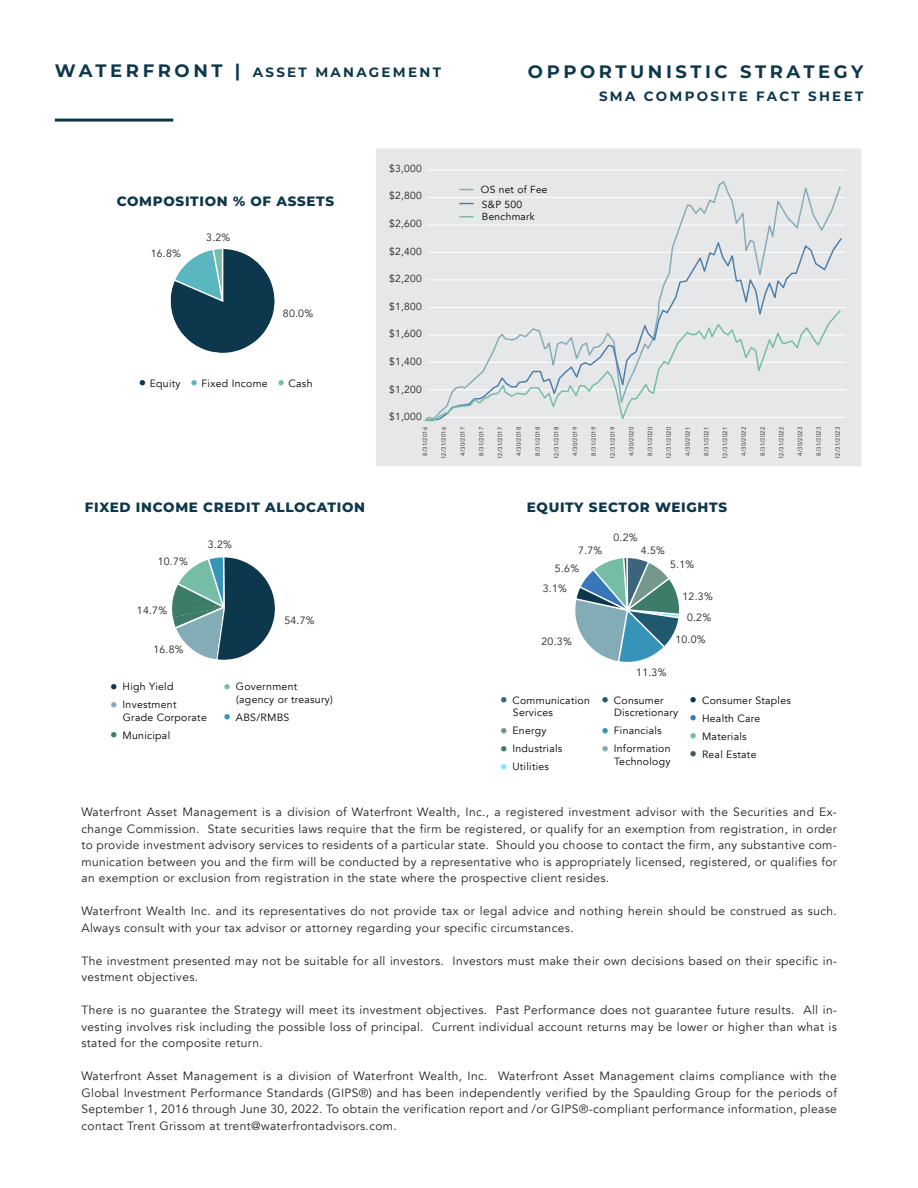
<style>
.page{position:relative;width:918px;height:1188px;background:#fff}
.page>*{position:absolute;margin:0;border:0;box-sizing:border-box;transform-origin:0 0}
.t1{font:700 18px "Montserrat";letter-spacing:.2em;color:#0d374d}
.t2{font:800 13.5px "Montserrat";letter-spacing:.05em;color:#0d374d}
.t3{font:700 13.5px "Montserrat";letter-spacing:.17em;color:#0d374d}
.t4{font:12px/16.5px "Avenir";letter-spacing:.03em;color:#231f20;text-align:justify}
.t5{font:10.5px/12.6px "Avenir";letter-spacing:.025em;color:#000001}
.t6{font:10.5px "Avenir";letter-spacing:.025em;color:#231f20}
.t7{font:10.2px "Avenir";letter-spacing:.025em;color:#231f20}
.t8{font:10.2px "Avenir";letter-spacing:.025em;color:#000001}
.t9{font:6px "Avenir";letter-spacing:.025em;color:#231f20}
.s1{font-size:18px}
.s2{font-size:15px;color:#0d374d}
.s3{font-size:15px;color:#5ab6bf}
.s4{font-size:15px;color:#76bda8}
.s5{font-size:15px;color:#84acb6}
.s6{font-size:15px;color:#3c7c69}
.s7{font-size:15px;color:#3694b9}
.s8{font-size:15px;color:#3c647a}
.s9{font-size:15px;color:#7a8c8e}
.s10{font-size:15px;color:#84e4ff}
.s11{font-size:15px;color:#20596f}
.s12{font-size:15px;color:#3676b9}
.s13{font-size:15px;color:#495456}
</style>
<div class="page">
<hr style="left:55px;top:119px;width:118px;height:3px;background:#0d374d">
<svg style="left:170px;top:249px;width:105px;height:104px"></svg>
<div style="left:374px;top:147px;width:489px;height:321px;background:#e6e7e9;border:1px solid #fff"></div>
<hr style="left:428px;top:389px;width:418px;height:1px;background:#fff">
<hr style="left:428px;top:417px;width:418px;height:1px;background:#fff">
<hr style="left:428px;top:362px;width:418px;height:1px;background:#fff">
<hr style="left:428px;top:335px;width:418px;height:1px;background:#fff">
<hr style="left:428px;top:307px;width:418px;height:1px;background:#fff">
<hr style="left:427px;top:280px;width:418px;height:1px;background:#fff">
<hr style="left:427px;top:252px;width:418px;height:1px;background:#fff">
<hr style="left:427px;top:225px;width:418px;height:1px;background:#fff">
<hr style="left:427px;top:197px;width:418px;height:1px;background:#fff">
<hr style="left:427px;top:170px;width:418px;height:1px;background:#fff">
<svg style="left:427px;top:181px;width:384px;height:57px"></svg>
<svg style="left:427px;top:238px;width:391px;height:71px"></svg>
<svg style="left:575px;top:558px;width:105px;height:105px"></svg>
<svg style="left:171px;top:558px;width:103px;height:101px"></svg>
<div style="left:169px;top:554px;width:109px;height:109px;border:3px solid #fff;border-radius:50%"></div>
<svg style="left:424px;top:309px;width:418px;height:113px"></svg>
<svg style="left:811px;top:186px;width:31px;height:86px"></svg>
<p class="t3" style="left:55px;top:63px;width:388px"><span class="s1">WATERFRONT |</span> ASSET MANAGEMENT</p>
<p class="t1" style="left:528px;top:59px;width:337px">OPPORTUNISTIC STRATEGY</p>
<p class="t3" style="left:599px;top:86px;width:266px">SMA COMPOSITE FACT SHEET</p>
<p class="t2" style="left:117px;top:191px;width:219px">COMPOSITION % OF ASSETS</p>
<p class="t6" style="left:151px;top:247px;width:32px">16.8%</p>
<p class="t6" style="left:206px;top:231px;width:26px">3.2%</p>
<p class="t6" style="left:283px;top:307px;width:32px">80.0%</p>
<p class="t5" style="left:139px;top:377px;width:175px"><span class="s2">•</span> Equity <span class="s3">•</span> Fixed Income <span class="s4">•</span> Cash</p>
<p class="t2" style="left:85px;top:498px;width:282px">FIXED INCOME CREDIT ALLOCATION</p>
<p class="t6" style="left:158px;top:555px;width:32px">10.7%</p>
<p class="t6" style="left:137px;top:605px;width:32px">14.7%</p>
<p class="t6" style="left:153px;top:644px;width:32px">16.8%</p>
<p class="t6" style="left:208px;top:538px;width:26px">3.2%</p>
<p class="t6" style="left:284px;top:614px;width:32px">54.7%</p>
<p class="t5" style="left:110px;top:680px;width:65px"><span class="s2">•</span> High Yield</p>
<p class="t5" style="left:110px;top:698px;width:68px"><span class="s5">•</span> Investment</p>
<p class="t5" style="left:123px;top:711px;width:85px">Grade Corporate</p>
<p class="t5" style="left:110px;top:729px;width:62px"><span class="s6">•</span> Municipal</p>
<p class="t5" style="left:224px;top:680px;width:75px"><span class="s4">•</span> Government</p>
<p class="t5" style="left:236px;top:693px;width:98px">(agency or treasury)</p>
<p class="t5" style="left:224px;top:711px;width:67px"><span class="s7">•</span> ABS/RMBS</p>
<p class="t7" style="left:389px;top:162px;width:34px">$3,000</p>
<p class="t7" style="left:389px;top:190px;width:34px">$2,800</p>
<p class="t7" style="left:389px;top:217px;width:34px">$2,600</p>
<p class="t7" style="left:389px;top:245px;width:34px">$2,400</p>
<p class="t7" style="left:389px;top:273px;width:34px">$2,200</p>
<p class="t7" style="left:389px;top:300px;width:34px">$1,800</p>
<p class="t7" style="left:389px;top:328px;width:34px">$1,600</p>
<p class="t7" style="left:389px;top:355px;width:34px">$1,400</p>
<p class="t7" style="left:389px;top:383px;width:34px">$1,200</p>
<p class="t7" style="left:389px;top:411px;width:34px">$1,000</p>
<p class="t8" style="left:481px;top:183px;width:68px">OS net of Fee</p>
<p class="t8" style="left:482px;top:198px;width:42px">S&amp;P 500</p>
<p class="t8" style="left:482px;top:211px;width:54px">Benchmark</p>
<p class="t9" style="left:422px;top:456px;width:30px;rotate:-90deg">8/31/2016</p>
<p class="t9" style="left:440px;top:459px;width:34px;rotate:-90deg">12/31/2016</p>
<p class="t9" style="left:459px;top:456px;width:30px;rotate:-90deg">4/30/2017</p>
<p class="t9" style="left:478px;top:456px;width:30px;rotate:-90deg">8/31/2017</p>
<p class="t9" style="left:497px;top:459px;width:34px;rotate:-90deg">12/31/2017</p>
<p class="t9" style="left:515px;top:456px;width:30px;rotate:-90deg">4/30/2018</p>
<p class="t9" style="left:534px;top:456px;width:30px;rotate:-90deg">8/31/2018</p>
<p class="t9" style="left:553px;top:459px;width:34px;rotate:-90deg">12/31/2018</p>
<p class="t9" style="left:572px;top:456px;width:30px;rotate:-90deg">4/30/2019</p>
<p class="t9" style="left:590px;top:456px;width:30px;rotate:-90deg">8/31/2019</p>
<p class="t9" style="left:609px;top:459px;width:34px;rotate:-90deg">12/31/2019</p>
<p class="t9" style="left:628px;top:456px;width:30px;rotate:-90deg">4/30/2020</p>
<p class="t9" style="left:647px;top:456px;width:30px;rotate:-90deg">8/31/2020</p>
<p class="t9" style="left:665px;top:459px;width:34px;rotate:-90deg">12/31/2020</p>
<p class="t9" style="left:684px;top:456px;width:30px;rotate:-90deg">4/30/2021</p>
<p class="t9" style="left:703px;top:456px;width:30px;rotate:-90deg">8/31/2021</p>
<p class="t9" style="left:722px;top:459px;width:34px;rotate:-90deg">12/31/2021</p>
<p class="t9" style="left:740px;top:456px;width:30px;rotate:-90deg">4/30/2022</p>
<p class="t9" style="left:759px;top:456px;width:30px;rotate:-90deg">8/31/2022</p>
<p class="t9" style="left:778px;top:459px;width:34px;rotate:-90deg">12/31/2022</p>
<p class="t9" style="left:797px;top:456px;width:30px;rotate:-90deg">4/30/2023</p>
<p class="t9" style="left:815px;top:456px;width:30px;rotate:-90deg">8/31/2023</p>
<p class="t9" style="left:834px;top:459px;width:34px;rotate:-90deg">12/31/2023</p>
<p class="t2" style="left:527px;top:497px;width:202px">EQUITY SECTOR WEIGHTS</p>
<p class="t6" style="left:641px;top:544px;width:26px">4.5%</p>
<p class="t6" style="left:613px;top:531px;width:26px">0.2%</p>
<p class="t6" style="left:578px;top:544px;width:26px">7.7%</p>
<p class="t6" style="left:555px;top:563px;width:26px">5.6%</p>
<p class="t6" style="left:543px;top:582px;width:26px">3.1%</p>
<p class="t6" style="left:542px;top:635px;width:32px">20.3%</p>
<p class="t5" style="left:513px;top:694px;width:78px;text-indent:-13px"><span class="s8">•</span> Communication<br>Services</p>
<p class="t5" style="left:500px;top:724px;width:48px"><span class="s9">•</span> Energy</p>
<p class="t5" style="left:500px;top:742px;width:64px"><span class="s6">•</span> Industrials</p>
<p class="t5" style="left:500px;top:760px;width:51px"><span class="s10">•</span> Utilities</p>
<p class="t6" style="left:670px;top:558px;width:26px">5.1%</p>
<p class="t6" style="left:683px;top:590px;width:32px">12.3%</p>
<p class="t6" style="left:675px;top:633px;width:32px">10.0%</p>
<p class="t6" style="left:687px;top:611px;width:26px">0.2%</p>
<p class="t6" style="left:636px;top:666px;width:32px">11.3%</p>
<p class="t5" style="left:614px;top:694px;width:66px;text-indent:-13px"><span class="s11">•</span> Consumer<br>Discretionary</p>
<p class="t5" style="left:601px;top:725px;width:62px"><span class="s7">•</span> Financials</p>
<p class="t5" style="left:601px;top:743px;width:71px"><span class="s5">•</span> Information</p>
<p class="t5" style="left:614px;top:755px;width:58px">Technology</p>
<p class="t5" style="left:690px;top:694px;width:103px"><span class="s2">•</span> Consumer Staples</p>
<p class="t5" style="left:690px;top:712px;width:72px"><span class="s12">•</span> Health Care</p>
<p class="t5" style="left:690px;top:730px;width:59px"><span class="s4">•</span> Materials</p>
<p class="t5" style="left:690px;top:748px;width:68px"><span class="s13">•</span> Real Estate</p>
<p class="t4" style="left:81px;top:804px;width:757px">Waterfront Asset Management is a division of Waterfront Wealth, Inc., a registered investment advisor with the Securities and Ex&shy;change Commission. State securities laws require that the firm be registered, or qualify for an exemption from registration, in order to provide investment advisory services to residents of a particular state. Should you choose to contact the firm, any substantive com&shy;munication between you and the firm will be conducted by a representative who is appropriately licensed, registered, or qualifies for an exemption or exclusion from registration in the state where the prospective client resides.</p>
<p class="t4" style="left:81px;top:903px;width:757px">Waterfront Wealth Inc. and its representatives do not provide tax or legal advice and nothing herein should be construed as such.<br>Always consult with your tax advisor or attorney regarding your specific circumstances.</p>
<p class="t4" style="left:81px;top:953px;width:757px">The investment presented may not be suitable for all investors. Investors must make their own decisions based on their specific in&shy;vestment objectives.</p>
<p class="t4" style="left:81px;top:1002px;width:757px">There is no guarantee the Strategy will meet its investment objectives. Past Performance does not guarantee future results. All in&shy;vesting involves risk including the possible loss of principal. Current individual account returns may be lower or higher than what is stated for the composite return.</p>
<p class="t4" style="left:81px;top:1068px;width:757px">Waterfront Asset Management is a division of Waterfront Wealth, Inc. Waterfront Asset Management claims compliance with the Global Investment Performance Standards (GIPS®) and has been independently verified by the Spaulding Group for the periods of September 1, 2016 through June 30, 2022. To obtain the verification report and /or GIPS®-compliant performance information, please contact Trent Grissom at trent@waterfrontadvisors.com.</p>
</div>
